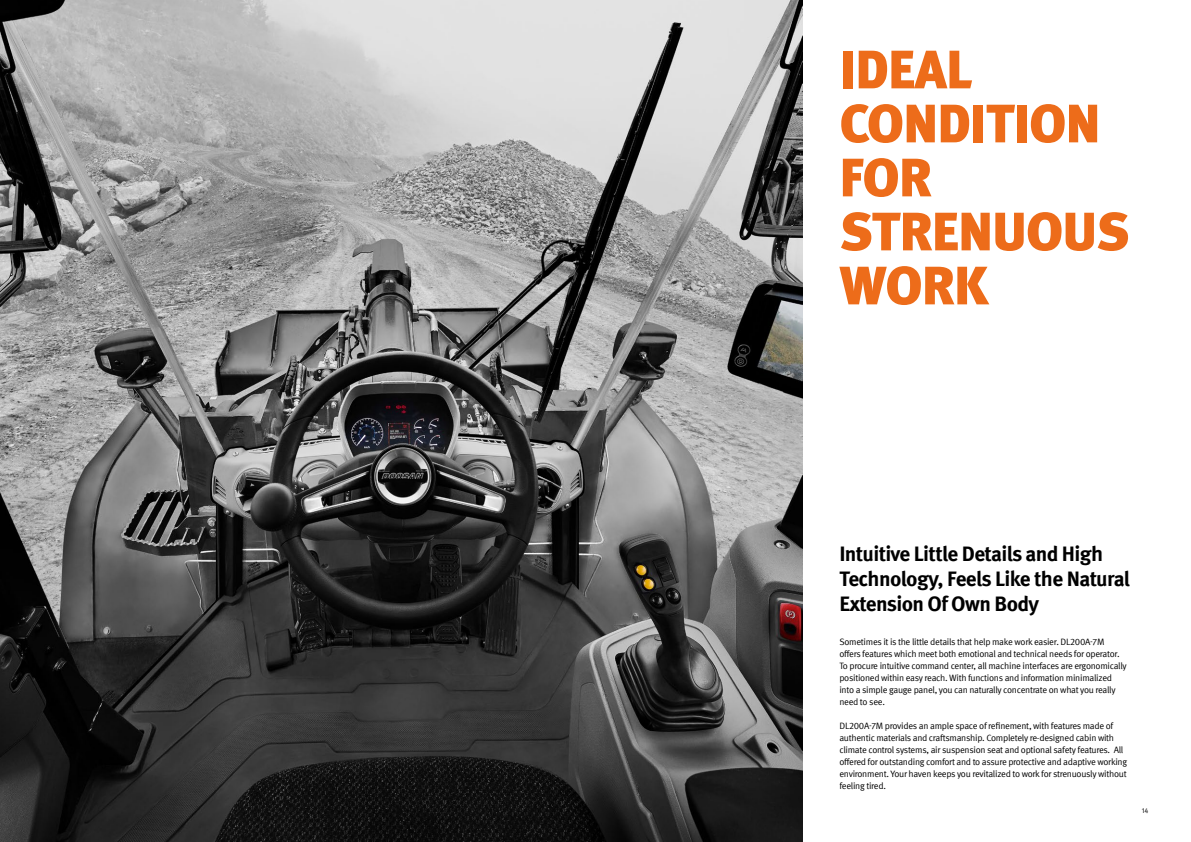
<style>
.page{position:relative;width:1191px;height:842px;background:#fff}
.page>*{position:absolute;margin:0;border:0;box-sizing:border-box;transform-origin:0 0}
.t1{font:900 54px/54px "Meta Pro";letter-spacing:-.02em;color:#ed6c1a}
.t2{font:700 21px/25px "Meta Pro";letter-spacing:-.03em;color:#000}
.t3{font:9.2px/12px "Meta Pro";letter-spacing:-.03em;color:#000}
.t4{font:7px "Meta Pro";color:#000}
</style>
<div class="page">
<img style="left:0;top:0;width:802px;height:842px">
<h1 class="t1" style="left:839px;top:40px;width:292px">IDEAL<br>CONDITION<br>FOR<br>STRENUOUS<br>WORK</h1>
<h2 class="t2" style="left:839px;top:540px;width:292px">Intuitive Little Details and High<br>Technology, Feels Like the Natural<br>Extension Of Own Body</h2>
<p class="t3" style="left:839px;top:635px;width:289px">Sometimes it is the little details that help make work easier. DL200A-7M offers features which meet both emotional and technical needs for operator.<br>To procure intuitive command center, all machine interfaces are ergonomically positioned within easy reach. With functions and information minimalized into a simple gauge panel, you can naturally concentrate on what you really need to see.</p>
<p class="t3" style="left:839px;top:719px;width:289px">DL200A-7M provides an ample space of refinement, with features made of authentic materials and craftsmanship. Completely re-designed cabin with climate control systems, air suspension seat and optional safety features. All offered for outstanding comfort and to assure protective and adaptive working environment. Your haven keeps you revitalized to work for strenuously without feeling tired.</p>
<p class="t4" style="left:1141px;top:805px;width:8px">14</p>
</div>
